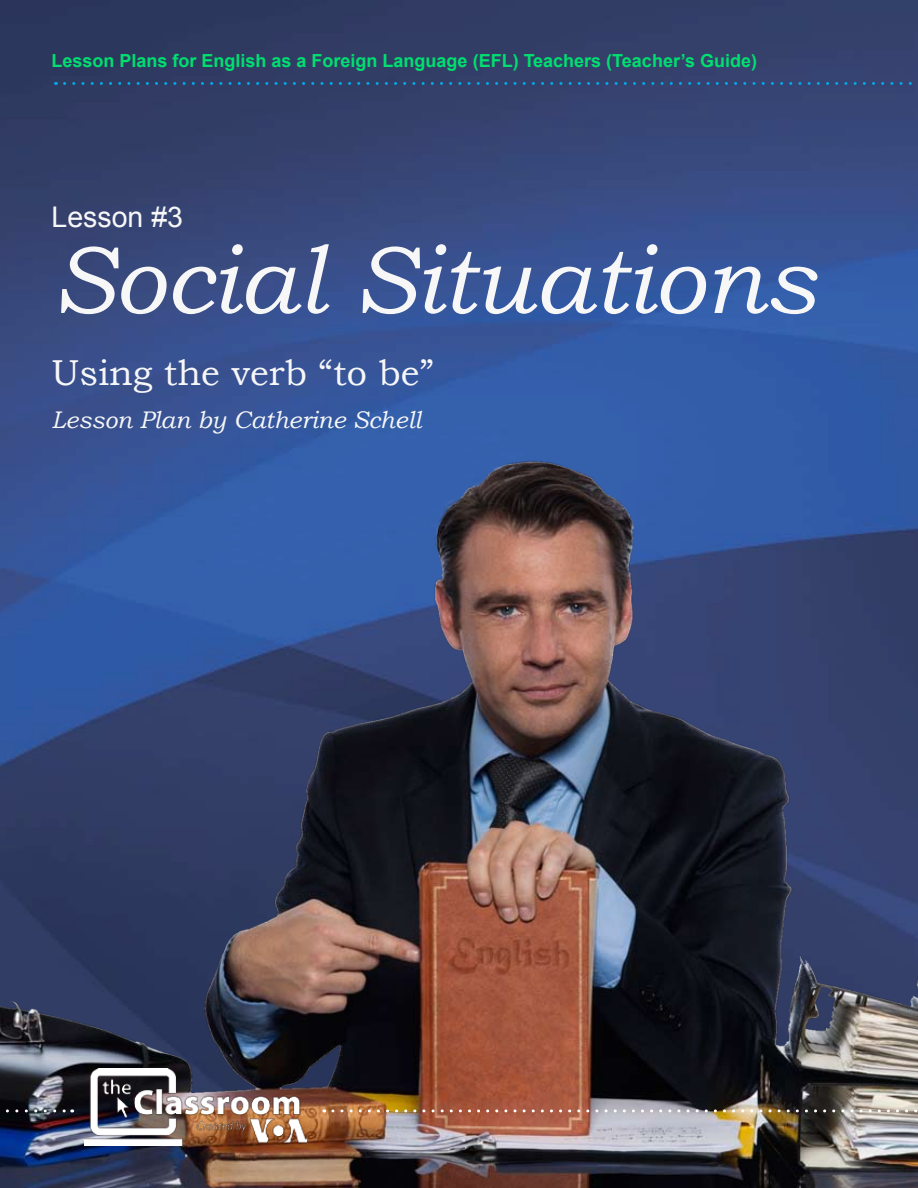
<style>
.page{position:relative;width:918px;height:1188px;background:#fff}
.page>*{position:absolute;margin:0;border:0;box-sizing:border-box;transform-origin:0 0}
.t1{font:italic 96px "Bookman Old Style";color:#f7f7f8}
.t2{font:36px "Bookman Old Style";color:#f7f7f8}
.t3{font:28.5px "Arial";color:#f7f7f8}
.t4{font:italic 24px "Bookman Old Style";color:#f7f7f8}
.t5{font:700 18px "Arial";color:#00df70}
</style>
<div class="page">
<img style="left:0;top:0;width:918px;height:400px">
<svg style="left:65px;top:82px;width:853px;height:3px;background:#265887"></svg>
<img style="left:0;top:400px;width:918px;height:788px">
<img style="left:333px;top:1109px;width:585px;height:3px">
<svg style="left:0;top:1109px;width:73px;height:3px"></svg>
<img style="left:85px;top:1069px;width:221px;height:76px">
<p class="t5" style="left:52px;top:49px;width:707px">Lesson Plans for English as a Foreign Language (EFL) Teachers (Teacher’s Guide)</p>
<h3 class="t3" style="left:52px;top:199px;width:133px">Lesson #3</h3>
<h1 class="t1" style="left:52px;top:215px;width:766px">Social Situations</h1>
<h2 class="t2" style="left:52px;top:349px;width:384px">Using the verb “to be”</h2>
<h3 class="t4" style="left:52px;top:404px;width:371px">Lesson Plan by Catherine Schell</h3>
</div>
